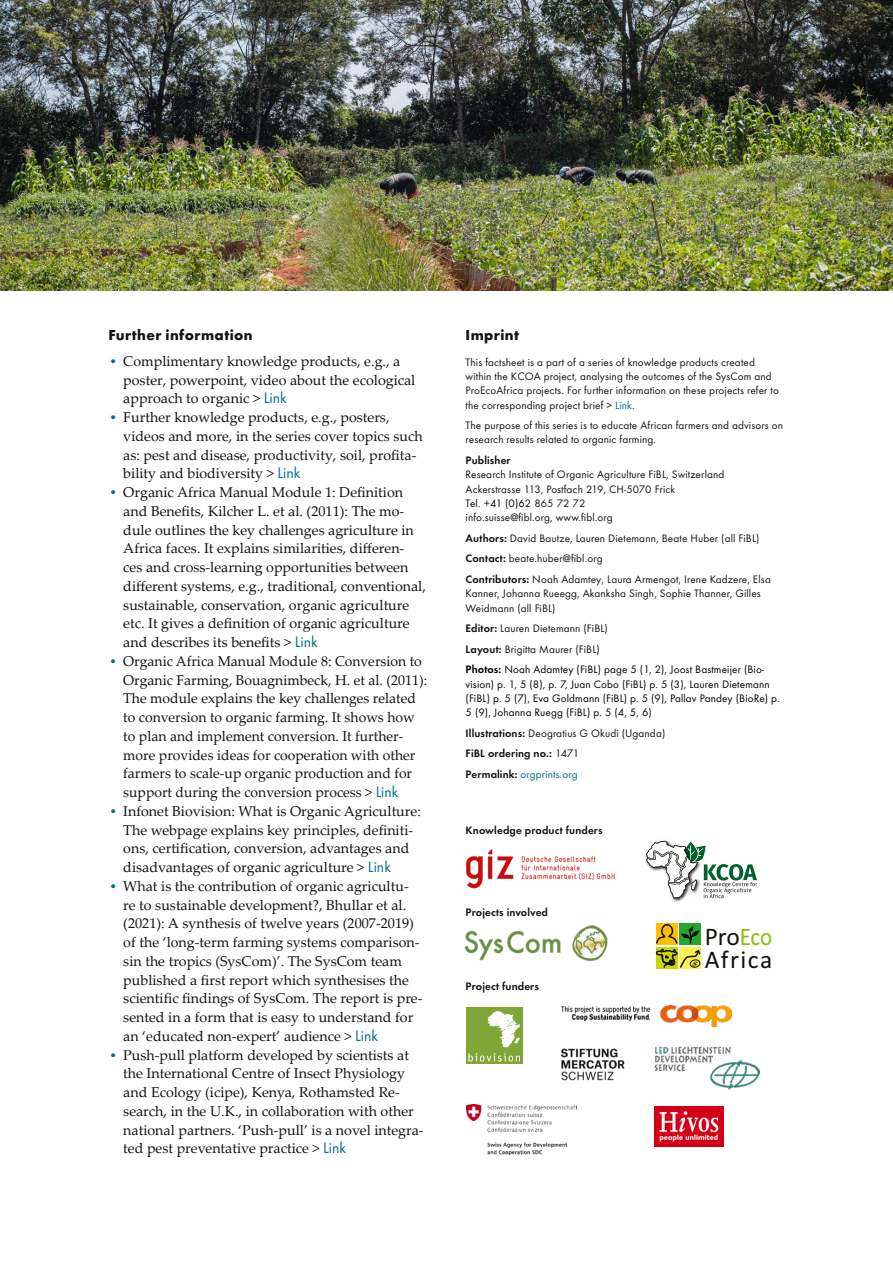
<style>
.page{position:relative;width:893px;height:1263px;background:#fff}
.page>*{position:absolute;margin:0;border:0;box-sizing:border-box;transform-origin:0 0}
.t1{font:25.5px "Calibri";letter-spacing:.03em;color:#12120d}
.t2{font:700 15px "Function Pro";letter-spacing:.025em;color:#12120d}
.t3{font:14.25px/18.8px "Palatino Linotype";color:#12120d}
.t4{font:11.25px/14.2px "Function Pro";letter-spacing:.01em;color:#12120d}
.t5{font:11.25px/20.7px "Function Pro";letter-spacing:.01em;color:#020000}
.t6{font:600 11.25px/20.7px "Function Pro";letter-spacing:.01em;color:#12120d}
.s1{font-family:"Function Pro";font-weight:500;color:#006d8d}
.s2{font-family:"Function Pro";font-size:15.75px;color:#006d8d}
.s3{color:#006d8d}
.s4{color:#020000}
.s5{font-weight:600}
.s6{font-weight:600;color:#12120d}
.s7{color:#12120d}
.s8{font-weight:400}
.s9{font-weight:400;color:#006d8d}
.s10{color:#8bbd0d}
</style>
<div class="page">
<img style="left:0;top:0;width:893px;height:291px">
<img style="left:464px;top:925px;width:144px;height:36px">
<img style="left:562px;top:1006px;width:170px;height:21px">
<img style="left:655px;top:1106px;width:69px;height:40px">
<img style="left:466px;top:1104px;width:111px;height:50px">
<div style="left:466px;top:1007px;width:57px;height:57px;background:#81a638"></div>
<svg style="left:468px;top:1053px;width:52px;height:8px"></svg>
<img style="left:487px;top:1010px;width:34px;height:38px">
<img style="left:654px;top:1046px;width:106px;height:44px">
<img style="left:560px;top:1048px;width:65px;height:33px">
<img style="left:466px;top:849px;width:149px;height:40px">
<img style="left:645px;top:840px;width:35px;height:62px">
<svg style="left:646px;top:841px;width:111px;height:57px"></svg>
<svg style="left:655px;top:923px;width:46px;height:46px;background:#a0ac2f"></svg>
<p class="t2" style="left:108px;top:325px;width:146px">Further information</p>
<p class="t3" style="left:123px;top:351px;width:294px;text-indent:-15px"><span class="s1">•</span> Complimentary knowledge products, e.g., a poster, powerpoint, video about the ecological approach to organic &gt; <span class="s2">Link</span></p>
<p class="t3" style="left:123px;top:407px;width:301px;text-indent:-15px"><span class="s1">•</span> Further knowledge products, e.g., posters, videos and more, in the series cover topics such as: pest and disease, productivity, soil, profita&shy;bility and biodiversity &gt; <span class="s2">Link</span></p>
<p class="t3" style="left:123px;top:482px;width:304px;text-indent:-15px"><span class="s1">•</span> Organic Africa Manual Module 1: Definition and Benefits, Kilcher L. et al. (2011): The mo&shy;dule outlines the key challenges agriculture in Africa faces. It explains similarities, differen&shy;ces and cross-learning opportunities between different systems, e.g., traditional, conventional, sustainable, conservation, organic agriculture etc. It gives a definition of organic agriculture and describes its benefits &gt; <span class="s2">Link</span></p>
<p class="t3" style="left:123px;top:651px;width:305px;text-indent:-15px"><span class="s1">•</span> Organic Africa Manual Module 8: Conversion to Organic Farming, Bouagnimbeck, H. et al. (2011):<br>The module explains the key challenges related to conversion to organic farming. It shows how to plan and implement conversion. It further&shy;more provides ideas for cooperation with other farmers to scale-up organic production and for support during the conversion process &gt; <span class="s2">Link</span></p>
<p class="t3" style="left:123px;top:801px;width:299px;text-indent:-15px"><span class="s1">•</span> Infonet Biovision: What is Organic Agriculture:<br>The webpage explains key principles, definiti&shy;ons, certification, conversion, advantages and disadvantages of organic agriculture &gt; <span class="s2">Link</span></p>
<p class="t3" style="left:123px;top:876px;width:301px;text-indent:-15px"><span class="s1">•</span> What is the contribution of organic agricultu&shy;re to sustainable development?, Bhullar et al. (2021): A synthesis of twelve years (2007-2019) of the ‘long-term farming systems comparison&shy;sin the tropics (SysCom)’. The SysCom team published a first report which synthesises the scientific findings of SysCom. The report is pre&shy;sented in a form that is easy to understand for an ‘educated non-expert’ audience &gt; <span class="s2">Link</span></p>
<p class="t3" style="left:123px;top:1045px;width:302px;text-indent:-15px"><span class="s1">•</span> Push-pull platform developed by scientists at the International Centre of Insect Physiology and Ecology (icipe), Kenya, Rothamsted Re&shy;search, in the U.K., in collaboration with other national partners. ‘Push-pull’ is a novel integra&shy;ted pest preventative practice &gt; <span class="s2">Link</span></p>
<p class="t2" style="left:466px;top:325px;width:55px">Imprint</p>
<p class="t4" style="left:466px;top:355px;width:315px">This factsheet is a part of a series of knowledge products created within the KCOA project, analysing the outcomes of the SysCom and ProEcoAfrica projects. For further information on these projects refer to the corresponding project brief &gt; <span class="s3">Link</span>.</p>
<p class="t4" style="left:466px;top:418px;width:319px">The purpose of this series is to educate African farmers and advisors on research results related to organic farming.</p>
<p class="t6" style="left:466px;top:450px;width:47px">Publisher</p>
<p class="t4" style="left:466px;top:467px;width:260px">Research Institute of Organic Agriculture FiBL, Switzerland Ackerstrasse 113, Postfach 219, CH-5070 Frick<br>T<span class="s4">el. +41 (0)6</span>2 865 72 72<br>info.suisse@fibl.org, www.fibl.org</p>
<p class="t4" style="left:466px;top:528px;width:307px;line-height:20.7px"><span class="s5">Authors:</span> David Bautze, Lauren Dietemann, Beate Huber (all FiBL)<br><span class="s5">Contact:</span> beate.huber@fibl.org<br><span class="s5">Contributors:</span> Noah Adamtey, Laura Armengot, Irene Kadzere, Elsa</p>
<p class="t4" style="left:466px;top:586px;width:297px">Kanner, Johanna Rueegg, Akanksha Singh, Sophie Thanner, Gilles<br>Weidmann (all FiBL)</p>
<p class="t5" style="left:466px;top:618px;width:300px"><span class="s6">Editor:</span> <span class="s7">Lauren Dietemann (FiBL)<br></span><span class="s6">Layout:</span> <span class="s7">Brigitta Maurer (FiBL)<br></span><span class="s5">Photos:</span> Noah Adamtey (FiBL) page 5 (1, 2), Joost Bastmeijer (Bio-</p>
<p class="t5" style="left:466px;top:677px;width:316px;line-height:14.2px">vision) p. 1, 5 (8), p. 7, Juan Cobo (FiBL) p. 5 (3), Lauren Dietemann (FiBL) p. 5 (7), Eva Goldmann (FiBL) p. 5 (9), Pallav Pandey (BioRe) p.<br>5 (9), Johanna Ruegg (FiBL) p. 5 (4, 5, 6)</p>
<p class="t6" style="left:466px;top:722px;width:201px">Illustrations: <span class="s8">Deogratius G Okudi (Uganda)<br></span>FiBL ordering no.: <span class="s8">1471<br></span>Permalink: <span class="s9">orgprints.org</span></p>
<p class="t6" style="left:466px;top:820px;width:138px">Knowledge product funders</p>
<p class="t6" style="left:466px;top:902px;width:84px">Projects involved</p>
<p class="t6" style="left:466px;top:976px;width:75px">Project funders</p>
<h1 class="t1" style="left:705px;top:920px;width:69px">Pro<span class="s10">Eco</span></h1>
<h1 class="t1" style="left:705px;top:944px;width:69px">Africa</h1>
</div>
